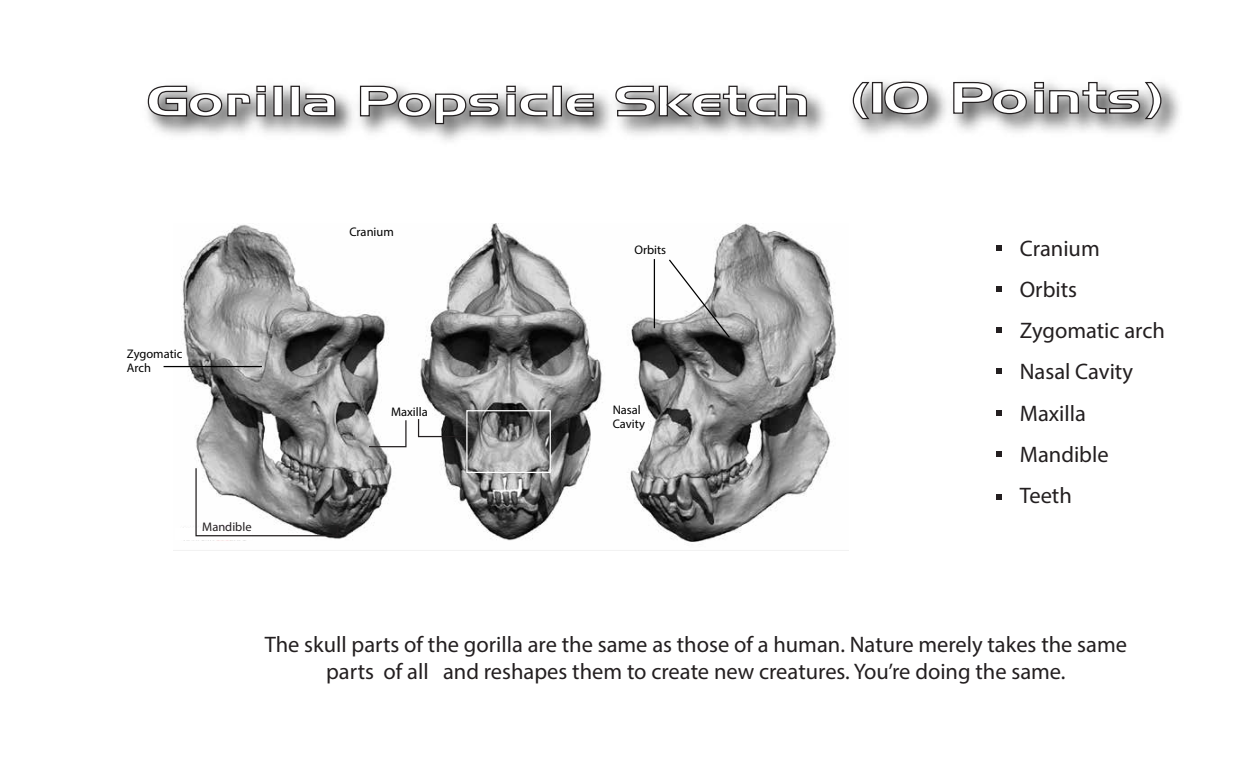
<style>
.page{position:relative;width:1260px;height:765px;background:#fff}
.page>*{position:absolute;margin:0;border:0;box-sizing:border-box;transform-origin:0 0}
.t1{font:42.5px "Aero Extended Regular SWFTE Regular SWFTE";color:#fff}
.t2{font:22.5px/41.2px "Myriad Pro";color:#231f20;text-align:center}
.t3{font:12.5px/13.8px "Myriad Pro";color:#000}
.t4{font:12.5px "Myriad Pro";color:#231f20}
</style>
<div class="page">
<img style="left:173px;top:224px;width:675px;height:327px">
<div style="left:176px;top:528px;width:76px;height:11px;background:#fff"></div>
<img style="left:149px;top:85px;width:677px;height:50px">
<svg style="left:147px;top:85px;width:119px;height:33px"></svg>
<div style="left:273px;top:86px;width:10px;height:30px;background:#fff;border:1px solid #231f20"></div>
<div style="left:290px;top:86px;width:10px;height:30px;background:#fff;border:1px solid #231f20"></div>
<svg style="left:303px;top:93px;width:33px;height:24px"></svg>
<svg style="left:359px;top:85px;width:141px;height:149px"></svg>
<svg style="left:506px;top:85px;width:42px;height:32px"></svg>
<div style="left:552px;top:86px;width:10px;height:30px;background:#fff;border:1px solid #231f20"></div>
<svg style="left:565px;top:93px;width:30px;height:24px"></svg>
<svg style="left:616px;top:85px;width:192px;height:32px"></svg>
<svg style="left:996px;top:245px;width:6px;height:6px"></svg>
<svg style="left:996px;top:286px;width:6px;height:6px"></svg>
<svg style="left:996px;top:327px;width:6px;height:6px"></svg>
<svg style="left:996px;top:369px;width:6px;height:5px"></svg>
<svg style="left:996px;top:410px;width:6px;height:5px"></svg>
<svg style="left:996px;top:451px;width:6px;height:6px"></svg>
<svg style="left:996px;top:494px;width:6px;height:6px"></svg>
<hr style="left:164px;top:366px;width:98px;height:1px;background:#000">
<svg style="left:195px;top:467px;width:144px;height:70px"></svg>
<div style="left:466px;top:410px;width:85px;height:63px;border:1px solid #fff"></div>
<svg style="left:417px;top:418px;width:49px;height:20px"></svg>
<hr style="left:654px;top:259px;width:1px;height:69px;background:#000">
<svg style="left:668px;top:258px;width:63px;height:81px"></svg>
<img style="left:855px;top:81px;width:325px;height:54px">
<svg style="left:852px;top:81px;width:19px;height:39px"></svg>
<div style="left:872px;top:82px;width:11px;height:32px;border:1px solid #231f20"></div>
<svg style="left:884px;top:81px;width:45px;height:34px;background:#9a9999"></svg>
<svg style="left:953px;top:81px;width:75px;height:34px;background:#a3a3a3"></svg>
<svg style="left:1034px;top:81px;width:128px;height:54px"></svg>
<svg style="left:368px;top:419px;width:39px;height:29px"></svg>
<h1 class="t1" style="left:853px;top:72px;width:316px">(10 Points)</h1>
<p class="t3" style="left:127px;top:347px;width:57px">Zygomatic<br>Arch</p>
<p class="t4" style="left:202px;top:519px;width:51px">Mandible</p>
<p class="t3" style="left:349px;top:224px;width:46px">Cranium</p>
<p class="t3" style="left:391px;top:405px;width:38px">Maxilla</p>
<p class="t3" style="left:634px;top:243px;width:33px">Orbits</p>
<p class="t3" style="left:613px;top:403px;width:34px">Nasal<br>Cavity</p>
<p class="t2" style="left:1020px;top:227px;width:147px;text-align:left">Cranium<br>Orbits<br>Zygomatic arch<br>Nasal Cavity<br>Maxilla<br>Mandible<br>Teeth</p>
<p class="t2" style="left:265px;top:631px;width:864px;line-height:27px">The skull parts of the gorilla are the same as those of a human. Nature merely takes the same parts of all and reshapes them to create new creatures. You’re doing the same.</p>
</div>
